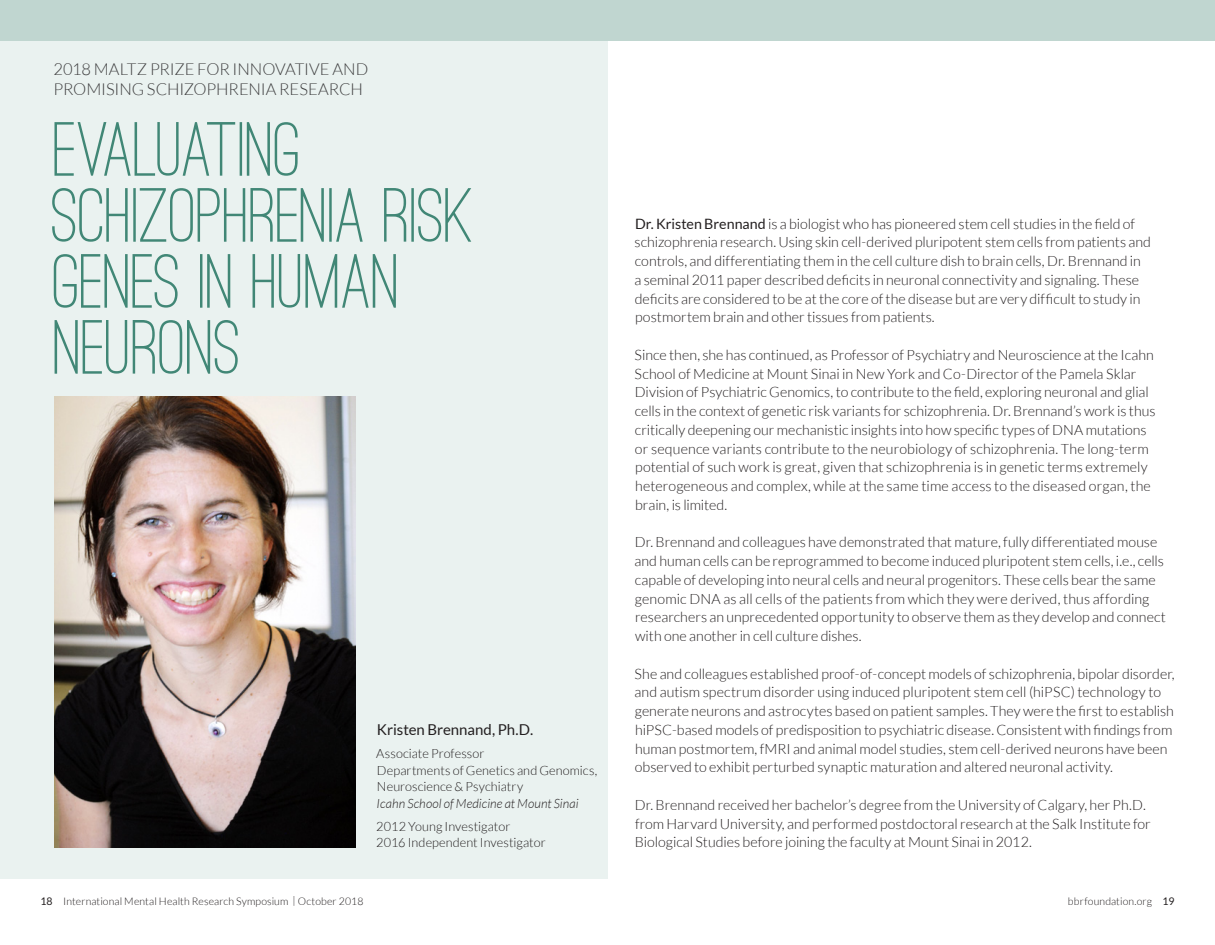
<style>
.page{position:relative;width:1215px;height:945px;background:#fff}
.page>*{position:absolute;margin:0;border:0;box-sizing:border-box;transform-origin:0 0}
.t1{font:500 79.5px/66px "Ostrich Sans";letter-spacing:-.01em;color:#418776}
.t2{font:300 16.5px/19.8px "Lato";letter-spacing:-.005em;color:#3e3e3f}
.t3{font:15px "Lato";color:#231f20}
.t4{font:300 14.25px/18.8px "Lato";color:#231f20}
.t5{font:300 12.75px/16.5px "Lato";color:#231f20}
.t6{font:italic 300 12.75px "Lato";letter-spacing:.005em;color:#231f20}
.t7{font:300 10.5px "Lato";letter-spacing:.01em;color:#231f20}
.s1{font-weight:400}
</style>
<div class="page">
<div style="left:0;top:0;width:608px;height:878px;background:#eaf2f0"></div>
<div style="left:0;top:0;width:1215px;height:40px;background:#c0d6d0"></div>
<img style="left:54px;top:396px;width:302px;height:451px">
<p class="t2" style="left:53px;top:60px;width:316px">2018 MALTZ PRIZE FOR INNOVATIVE AND<br>PROMISING SCHIZOPHRENIA RESEARCH</p>
<h1 class="t1" style="left:51px;top:115px;width:423px">EVALUATING<br>SCHIZOPHRENIA RISK<br>GENES IN HUMAN<br>NEURONS</h1>
<p class="t3" style="left:377px;top:721px;width:158px">Kristen Brennand, Ph.D.</p>
<p class="t5" style="left:376px;top:745px;width:222px">Associate Professor<br>Departments of Genetics and Genomics,<br>Neuroscience &amp; Psychiatry</p>
<p class="t6" style="left:377px;top:796px;width:203px">Icahn School of Medicine at Mount Sinai</p>
<p class="t5" style="left:376px;top:818px;width:171px">2012 Young Investigator<br>2016 Independent Investigator</p>
<p class="t4" style="left:635px;top:214px;width:518px"><span class="s1">Dr. Kristen Brennand</span> is a biologist who has pioneered stem cell studies in the field of schizophrenia research. Using skin cell-derived pluripotent stem cells from patients and controls, and differentiating them in the cell culture dish to brain cells, Dr. Brennand in a seminal 2011 paper described deficits in neuronal connectivity and signaling. These deficits are considered to be at the core of the disease but are very difficult to study in postmortem brain and other tissues from patients.</p>
<p class="t4" style="left:635px;top:345px;width:522px">Since then, she has continued, as Professor of Psychiatry and Neuroscience at the Icahn School of Medicine at Mount Sinai in New York and Co-Director of the Pamela Sklar Division of Psychiatric Genomics, to contribute to the field, exploring neuronal and glial cells in the context of genetic risk variants for schizophrenia. Dr. Brennand’s work is thus critically deepening our mechanistic insights into how specific types of DNA mutations or sequence variants contribute to the neurobiology of schizophrenia. The long-term potential of such work is great, given that schizophrenia is in genetic terms extremely heterogeneous and complex, while at the same time access to the diseased organ, the brain, is limited.</p>
<p class="t4" style="left:635px;top:533px;width:533px">Dr. Brennand and colleagues have demonstrated that mature, fully differentiated mouse and human cells can be reprogrammed to become induced pluripotent stem cells, i.e., cells capable of developing into neural cells and neural progenitors. These cells bear the same genomic DNA as all cells of the patients from which they were derived, thus affording researchers an unprecedented opportunity to observe them as they develop and connect with one another in cell culture dishes.</p>
<p class="t4" style="left:635px;top:664px;width:542px">She and colleagues established proof-of-concept models of schizophrenia, bipolar disorder, and autism spectrum disorder using induced pluripotent stem cell (hiPSC) technology to generate neurons and astrocytes based on patient samples. They were the first to establish hiPSC-based models of predisposition to psychiatric disease. Consistent with findings from human postmortem, fMRI and animal model studies, stem cell-derived neurons have been observed to exhibit perturbed synaptic maturation and altered neuronal activity.</p>
<p class="t4" style="left:635px;top:795px;width:518px">Dr. Brennand received her bachelor’s degree from the University of Calgary, her Ph.D. from Harvard University, and performed postdoctoral research at the Salk Institute for<br>Biological Studies before joining the faculty at Mount Sinai in 2012.</p>
<p class="t7" style="left:41px;top:895px;width:324px"><span class="s1">18</span> International Mental Health Research Symposium | October 2018</p>
<p class="t7" style="left:1068px;top:895px;width:108px">bbrfoundation.org <span class="s1">19</span></p>
</div>
